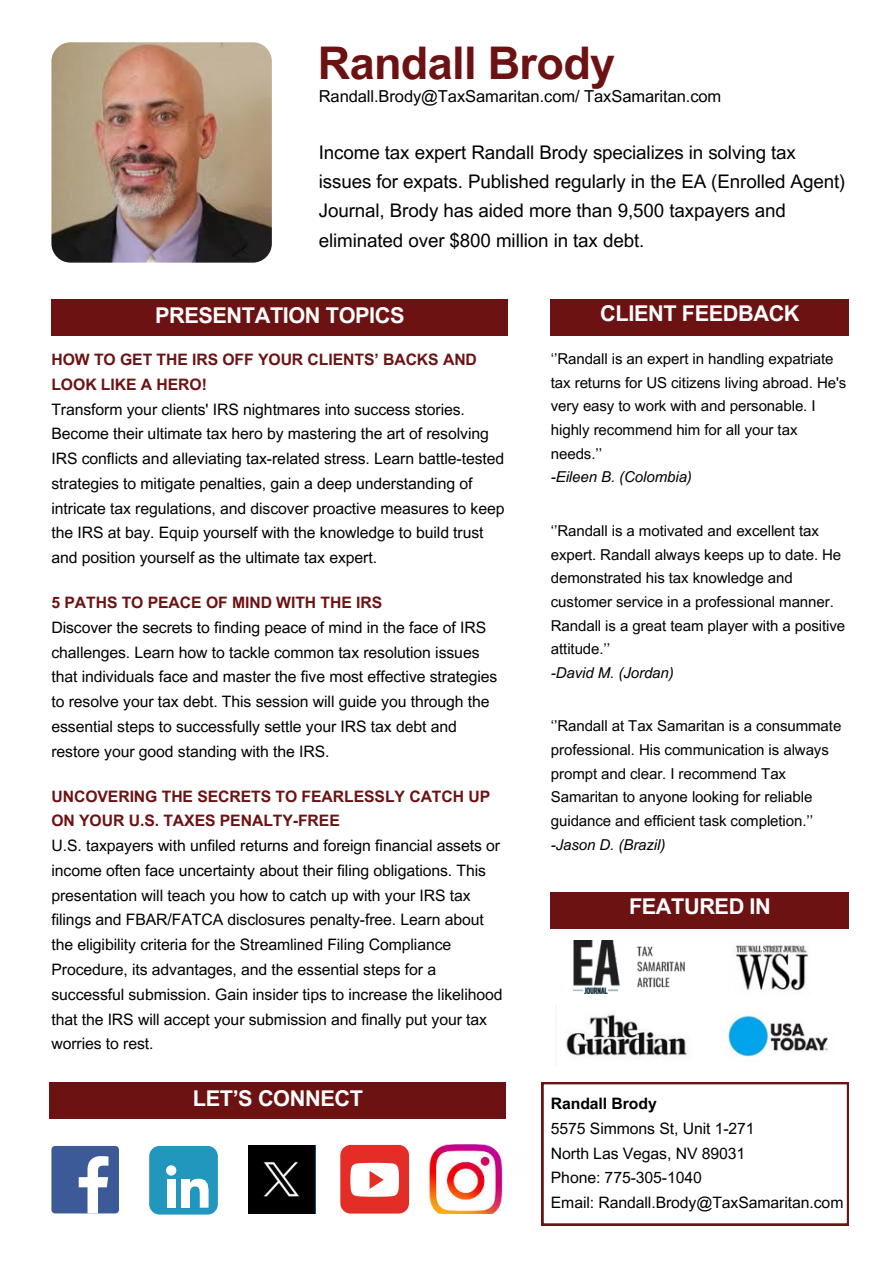
<style>
.page{position:relative;width:894px;height:1264px;background:#fff}
.page>*{position:absolute;margin:0;border:0;box-sizing:border-box;transform-origin:0 0}
.t1{font:700 45px "Arial MT Pro";letter-spacing:-.015em;color:#6d1213}
.t2{font:700 21.75px "Arial MT Pro";letter-spacing:-.02em;color:#fffefe}
.t3{font:18.75px/29.2px "Arial MT Pro";letter-spacing:-.005em;color:#000}
.t4{font:16.5px "Arial MT Pro";letter-spacing:-.005em;color:#000}
.t5{font:15.75px/24.8px "Arial MT Pro";letter-spacing:-.005em;color:#000}
.t6{font:700 15.75px/24.8px "Arial MT Pro";letter-spacing:-.005em;color:#6d1213}
.t7{font:700 15.75px "Arial MT Pro";letter-spacing:-.005em;color:#000}
.t8{font:15px/23.7px "Arial MT Pro";letter-spacing:-.005em;color:#000}
.t9{font:italic 15px "Arial MT Pro";letter-spacing:-.005em;color:#000}
</style>
<div class="page">
<img style="left:51px;top:42px;width:221px;height:221px;border-radius:19px">
<div style="left:51px;top:299px;width:457px;height:36px;background:#6d1213"></div>
<div style="left:49px;top:1082px;width:457px;height:36px;background:#6d1213"></div>
<div style="left:51px;top:1145px;width:68px;height:68px;background:#3d5a98;border-radius:4px"></div>
<svg style="left:78px;top:1156px;width:30px;height:57px"></svg>
<div style="left:149px;top:1145px;width:69px;height:69px;background:#2197bd;border-radius:10px"></div>
<svg style="left:166px;top:1165px;width:10px;height:10px"></svg>
<div style="left:167px;top:1179px;width:8px;height:28px;background:#fff"></div>
<div style="left:181px;top:1179px;width:8px;height:28px;background:#fff"></div>
<svg style="left:189px;top:1178px;width:20px;height:29px"></svg>
<div style="left:340px;top:1144px;width:69px;height:69px;background:#e52d27;border-radius:10px"></div>
<svg style="left:350px;top:1162px;width:49px;height:34px;background:#fbdfde"></svg>
<img style="left:249px;top:1145px;width:66px;height:68px">
<img style="left:429px;top:1144px;width:74px;height:69px">
<div style="left:550px;top:299px;width:298px;height:36px;background:#6d1213"></div>
<div style="left:550px;top:891px;width:298px;height:37px;background:#6d1213"></div>
<img style="left:573px;top:940px;width:111px;height:53px">
<img style="left:735px;top:945px;width:74px;height:46px">
<svg style="left:541px;top:1082px;width:307px;height:142px"></svg>
<img style="left:566px;top:1014px;width:121px;height:42px">
<img style="left:728px;top:1011px;width:100px;height:46px">
<h1 class="t1" style="left:318px;top:37px;width:299px">Randall Brody</h1>
<p class="t4" style="left:319px;top:87px;width:404px">Randall.Brody@TaxSamaritan.com/ TaxSamaritan.com</p>
<p class="t3" style="left:319px;top:139px;width:528px">Income tax expert Randall Brody specializes in solving tax issues for expats. Published regularly in the EA (Enrolled Agent)<br>Journal, Brody has aided more than 9,500 taxpayers and eliminated over $800 million in tax debt.</p>
<h2 class="t2" style="left:155px;top:302px;width:251px">PRESENTATION TOPICS</h2>
<p class="t6" style="left:51px;top:348px;width:427px">HOW TO GET THE IRS OFF YOUR CLIENTS’ BACKS AND<br>LOOK LIKE A HERO!</p>
<p class="t5" style="left:51px;top:397px;width:454px">Transform your clients' IRS nightmares into success stories.<br>Become their ultimate tax hero by mastering the art of resolving IRS conflicts and alleviating tax-related stress. Learn battle-tested strategies to mitigate penalties, gain a deep understanding of intricate tax regulations, and discover proactive measures to keep the IRS at bay. Equip yourself with the knowledge to build trust and position yourself as the ultimate tax expert.</p>
<p class="t6" style="left:51px;top:590px;width:332px">5 PATHS TO PEACE OF MIND WITH THE IRS</p>
<p class="t5" style="left:51px;top:616px;width:447px">Discover the secrets to finding peace of mind in the face of IRS challenges. Learn how to tackle common tax resolution issues that individuals face and master the five most effective strategies to resolve your tax debt. This session will guide you through the essential steps to successfully settle your IRS tax debt and restore your good standing with the IRS.</p>
<p class="t6" style="left:51px;top:784px;width:440px">UNCOVERING THE SECRETS TO FEARLESSLY CATCH UP<br>ON YOUR U.S. TAXES PENALTY-FREE</p>
<p class="t5" style="left:51px;top:834px;width:452px">U.S. taxpayers with unfiled returns and foreign financial assets or income often face uncertainty about their filing obligations. This presentation will teach you how to catch up with your IRS tax filings and FBAR/FATCA disclosures penalty-free. Learn about the eligibility criteria for the Streamlined Filing Compliance Procedure, its advantages, and the essential steps for a successful submission. Gain insider tips to increase the likelihood that the IRS will accept your submission and finally put your tax worries to rest.</p>
<h2 class="t2" style="left:193px;top:1085px;width:171px">LET’S CONNECT</h2>
<h2 class="t2" style="left:600px;top:300px;width:201px">CLIENT FEEDBACK</h2>
<p class="t8" style="left:550px;top:348px;width:297px">‘’Randall is an expert in handling expatriate tax returns for US citizens living abroad. He's very easy to work with and personable. I highly recommend him for all your tax needs.’’</p>
<p class="t9" style="left:550px;top:468px;width:142px">-Eileen B. (Colombia)</p>
<p class="t8" style="left:550px;top:519px;width:296px">‘’Randall is a motivated and excellent tax expert. Randall always keeps up to date. He demonstrated his tax knowledge and customer service in a professional manner.<br>Randall is a great team player with a positive attitude.’’</p>
<p class="t9" style="left:550px;top:663px;width:124px">-David M. (Jordan)</p>
<p class="t8" style="left:550px;top:715px;width:292px">‘’Randall at Tax Samaritan is a consummate professional. His communication is always prompt and clear. I recommend Tax Samaritan to anyone looking for reliable guidance and efficient task completion.’’</p>
<p class="t9" style="left:550px;top:835px;width:116px">-Jason D. (Brazil)</p>
<h2 class="t2" style="left:628px;top:893px;width:143px">FEATURED IN</h2>
<p class="t7" style="left:550px;top:1094px;width:107px">Randall Brody</p>
<p class="t5" style="left:550px;top:1116px;width:294px">5575 Simmons St, Unit 1-271<br>North Las Vegas, NV 89031<br>Phone: 775-305-1040<br>Email: Randall.Brody@TaxSamaritan.com</p>
</div>
